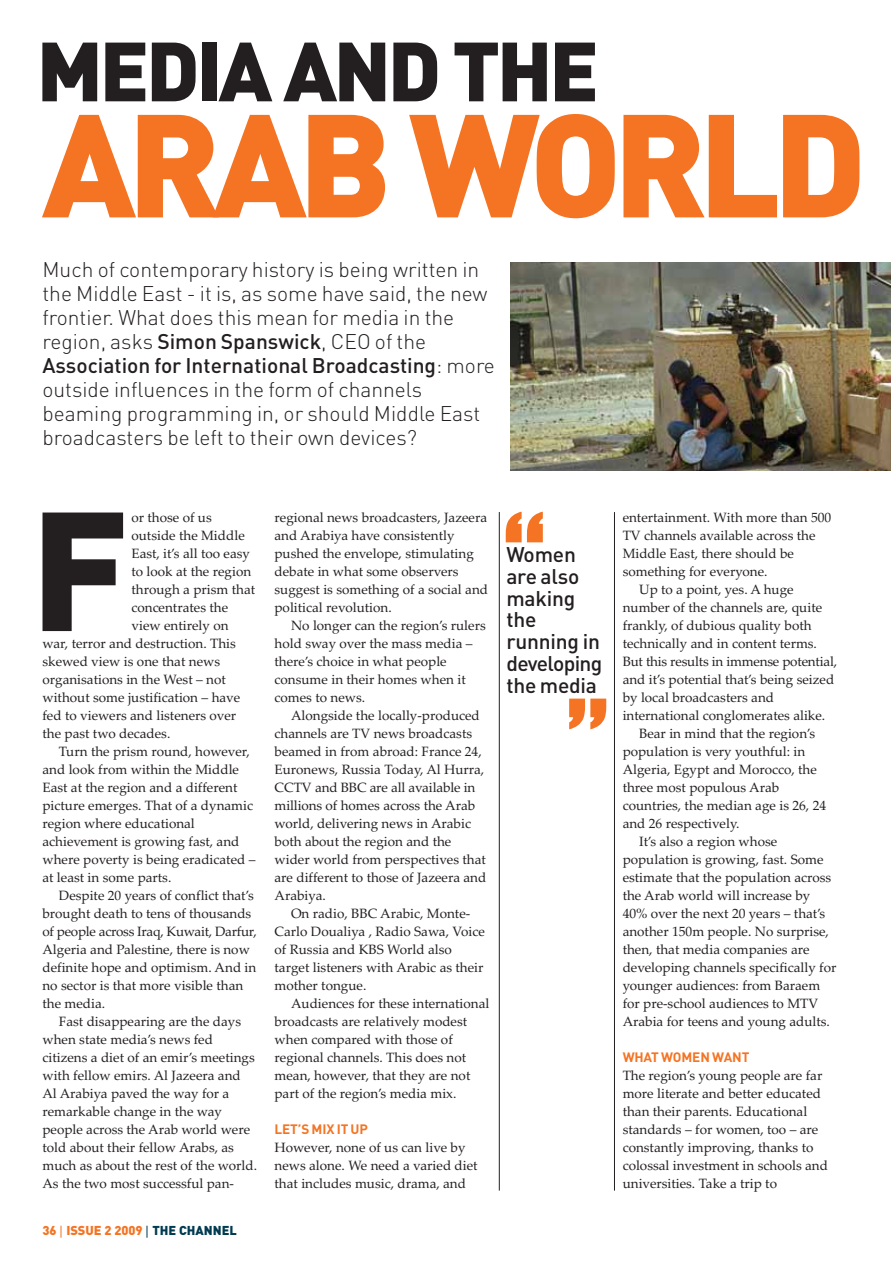
<style>
.page{position:relative;width:893px;height:1263px;background:#fff}
.page>*{position:absolute;margin:0;border:0;box-sizing:border-box;transform-origin:0 0}
.t1{font:900 166.5px "DIN";color:#231f20}
.t2{font:900 144px "DIN";letter-spacing:-.06em;color:#f47423}
.t3{font:120px "Impact";color:#f47423}
.t4{font:900 82.5px "DIN";letter-spacing:-.045em;color:#231f20}
.t5{font:300 21px/24px "DIN";color:#231f20}
.t6{font:500 21px/21.8px "DIN";letter-spacing:-.01em;color:#231f20}
.t7{font:13.5px/18px "Palatino Linotype";color:#231f20}
.t8{font:13.5px "Palatino Linotype";letter-spacing:-.02em;color:#231f20}
.t9{font:700 13.5px "DIN";letter-spacing:-.01em;color:#f47423}
.t10{font:900 12.75px "DIN";color:#f47423}
.s1{font-weight:500}
.s2{font-family:"Arial";font-weight:400}
.s3{font-family:"Arial";font-weight:400;color:#003b51}
.s4{color:#003b51}
</style>
<div class="page">
<img style="left:511px;top:262px;width:380px;height:208px">
<hr style="left:499px;top:512px;width:1px;height:679px;background:#231f20">
<hr style="left:614px;top:512px;width:1px;height:679px;background:#231f20">
<h3 class="t4" style="left:36px;top:42px;width:564px">MEDIA AND THE</h3>
<h2 class="t2" style="left:42px;top:114px;width:826px">ARAB WORLD</h2>
<p class="t5" style="left:42px;top:260px;width:454px">Much of contemporary history is being written in the Middle East - it is, as some have said, the new frontier. What does this mean for media in the region, asks <span class="s1">Simon Spanswick</span>, CEO of the <span class="s1">Association for International Broadcasting</span>: more outside influences in the form of channels beaming programming in, or should Middle East broadcasters be left to their own devices?</p>
<p class="t7" style="left:131px;top:510px;width:82px">or those of us</p>
<p class="t7" style="left:131px;top:528px;width:115px">outside the Middle</p>
<p class="t7" style="left:131px;top:546px;width:120px">East, it’s all too easy</p>
<p class="t7" style="left:131px;top:564px;width:121px">to look at the region</p>
<p class="t7" style="left:131px;top:582px;width:125px">through a prism that</p>
<p class="t7" style="left:131px;top:600px;width:98px">concentrates the</p>
<p class="t7" style="left:131px;top:618px;width:99px">view entirely on</p>
<p class="t7" style="left:42px;top:636px;width:195px">war, terror and destruction. This</p>
<p class="t7" style="left:42px;top:654px;width:179px">skewed view is one that news</p>
<p class="t7" style="left:42px;top:672px;width:185px">organisations in the West – not</p>
<p class="t7" style="left:42px;top:690px;width:199px">without some justification – have</p>
<p class="t7" style="left:42px;top:708px;width:195px">fed to viewers and listeners over</p>
<p class="t7" style="left:42px;top:726px;width:129px">the past two decades.</p>
<p class="t7" style="left:59px;top:744px;width:192px">Turn the prism round, however,</p>
<p class="t7" style="left:42px;top:762px;width:198px">and look from within the Middle</p>
<p class="t7" style="left:42px;top:780px;width:197px">East at the region and a different</p>
<p class="t7" style="left:42px;top:798px;width:212px">picture emerges. That of a dynamic</p>
<p class="t7" style="left:42px;top:816px;width:154px">region where educational</p>
<p class="t7" style="left:42px;top:834px;width:199px">achievement is growing fast, and</p>
<p class="t7" style="left:42px;top:852px;width:215px">where poverty is being eradicated –</p>
<p class="t7" style="left:42px;top:870px;width:130px">at least in some parts.</p>
<p class="t7" style="left:59px;top:888px;width:196px">Despite 20 years of conflict that’s</p>
<p class="t7" style="left:42px;top:906px;width:210px">brought death to tens of thousands</p>
<p class="t8" style="left:42px;top:926px;width:216px">of people across Iraq, Kuwait, Darfur,</p>
<p class="t7" style="left:42px;top:942px;width:209px">Algeria and Palestine, there is now</p>
<p class="t7" style="left:42px;top:960px;width:215px">definite hope and optimism. And in</p>
<p class="t7" style="left:42px;top:978px;width:202px">no sector is that more visible than</p>
<p class="t7" style="left:42px;top:996px;width:64px">the media.</p>
<p class="t7" style="left:59px;top:1014px;width:184px">Fast disappearing are the days</p>
<p class="t7" style="left:42px;top:1032px;width:172px">when state media’s news fed</p>
<p class="t7" style="left:42px;top:1050px;width:214px">citizens a diet of an emir’s meetings</p>
<p class="t7" style="left:42px;top:1068px;width:200px">with fellow emirs. Al Jazeera and</p>
<p class="t7" style="left:42px;top:1086px;width:188px">Al Arabiya paved the way for a</p>
<p class="t7" style="left:42px;top:1104px;width:181px">remarkable change in the way</p>
<p class="t7" style="left:42px;top:1122px;width:209px">people across the Arab world were</p>
<p class="t7" style="left:42px;top:1140px;width:193px">told about their fellow Arabs, as</p>
<p class="t7" style="left:42px;top:1158px;width:216px">much as about the rest of the world.</p>
<p class="t7" style="left:42px;top:1176px;width:193px">As the two most successful pan-</p>
<h1 class="t1" style="left:31px;top:512px;width:101px">F</h1>
<p class="t10" style="left:42px;top:1226px;width:196px">36 <span class="s2">|</span> ISSUE 2 2009 <span class="s3">|</span> <span class="s4">THE CHANNEL</span></p>
<p class="t7" style="left:274px;top:510px;width:215px">regional news broadcasters, Jazeera and Arabiya have consistently pushed the envelope, stimulating debate in what some observers suggest is something of a social and political revolution.</p>
<p class="t7" style="left:274px;top:618px;width:213px;text-indent:16px">No longer can the region’s rulers hold sway over the mass media – there’s choice in what people consume in their homes when it comes to news.</p>
<p class="t7" style="left:274px;top:708px;width:213px;text-indent:16px">Alongside the locally-produced channels are TV news broadcasts beamed in from abroad: France 24,<br>Euronews, Russia Today, Al Hurra,<br>CCTV and BBC are all available in millions of homes across the Arab world, delivering news in Arabic both about the region and the wider world from perspectives that are different to those of Jazeera and<br>Arabiya.</p>
<p class="t7" style="left:274px;top:906px;width:212px;text-indent:16px">On radio, BBC Arabic, Monte-<br>Carlo Doualiya , Radio Sawa, Voice of Russia and KBS World also target listeners with Arabic as their mother tongue.</p>
<p class="t7" style="left:274px;top:996px;width:216px;text-indent:16px">Audiences for these international broadcasts are relatively modest when compared with those of regional channels. This does not mean, however, that they are not part of the region’s media mix.</p>
<p class="t9" style="left:274px;top:1124px;width:95px">LET’S MIX IT UP</p>
<p class="t7" style="left:274px;top:1140px;width:205px">However, none of us can live by news alone. We need a varied diet that includes music, drama, and</p>
<h3 class="t3" style="left:504px;top:521px;width:43px">“</h3>
<h3 class="t6" style="left:506px;top:546px;width:98px">Women are also making the running in developing the media</h3>
<h3 class="t3" style="left:567px;top:708px;width:43px">”</h3>
<p class="t7" style="left:623px;top:510px;width:210px">entertainment. With more than 500</p>
<p class="t7" style="left:623px;top:528px;width:194px">TV channels available across the</p>
<p class="t7" style="left:623px;top:546px;width:173px">Middle East, there should be</p>
<p class="t7" style="left:623px;top:564px;width:146px">something for everyone.</p>
<p class="t7" style="left:639px;top:582px;width:156px">Up to a point, yes. A huge</p>
<p class="t7" style="left:623px;top:600px;width:201px">number of the channels are, quite</p>
<p class="t7" style="left:623px;top:618px;width:190px">frankly, of dubious quality both</p>
<p class="t7" style="left:623px;top:636px;width:196px">technically and in content terms.</p>
<p class="t7" style="left:623px;top:654px;width:216px">But this results in immense potential,</p>
<p class="t7" style="left:623px;top:672px;width:213px">and it’s potential that’s being seized</p>
<p class="t7" style="left:623px;top:690px;width:153px">by local broadcasters and</p>
<p class="t7" style="left:623px;top:708px;width:204px">international conglomerates alike.</p>
<p class="t7" style="left:639px;top:726px;width:178px">Bear in mind that the region’s</p>
<p class="t7" style="left:623px;top:744px;width:184px">population is very youthful: in</p>
<p class="t7" style="left:623px;top:762px;width:196px">Algeria, Egypt and Morocco, the</p>
<p class="t7" style="left:623px;top:780px;width:158px">three most populous Arab</p>
<p class="t7" style="left:623px;top:798px;width:205px">countries, the median age is 26, 24</p>
<p class="t7" style="left:623px;top:816px;width:118px">and 26 respectively.</p>
<p class="t7" style="left:639px;top:834px;width:140px">It’s also a region whose</p>
<p class="t7" style="left:623px;top:852px;width:202px">population is growing, fast. Some</p>
<p class="t7" style="left:623px;top:870px;width:210px">estimate that the population across</p>
<p class="t7" style="left:623px;top:888px;width:189px">the Arab world will increase by</p>
<p class="t7" style="left:623px;top:906px;width:204px">40% over the next 20 years – that’s</p>
<p class="t7" style="left:623px;top:924px;width:208px">another 150m people. No surprise,</p>
<p class="t7" style="left:623px;top:942px;width:188px">then, that media companies are</p>
<p class="t7" style="left:623px;top:960px;width:215px">developing channels specifically for</p>
<p class="t7" style="left:623px;top:978px;width:199px">younger audiences: from Baraem</p>
<p class="t7" style="left:623px;top:996px;width:197px">for pre-school audiences to MTV</p>
<p class="t7" style="left:623px;top:1014px;width:209px">Arabia for teens and young adults.</p>
<p class="t9" style="left:623px;top:1052px;width:128px">WHAT WOMEN WANT</p>
<p class="t7" style="left:623px;top:1068px;width:207px">The region’s young people are far more literate and better educated than their parents. Educational standards – for women, too – are constantly improving, thanks to colossal investment in schools and universities. Take a trip to</p>
</div>
